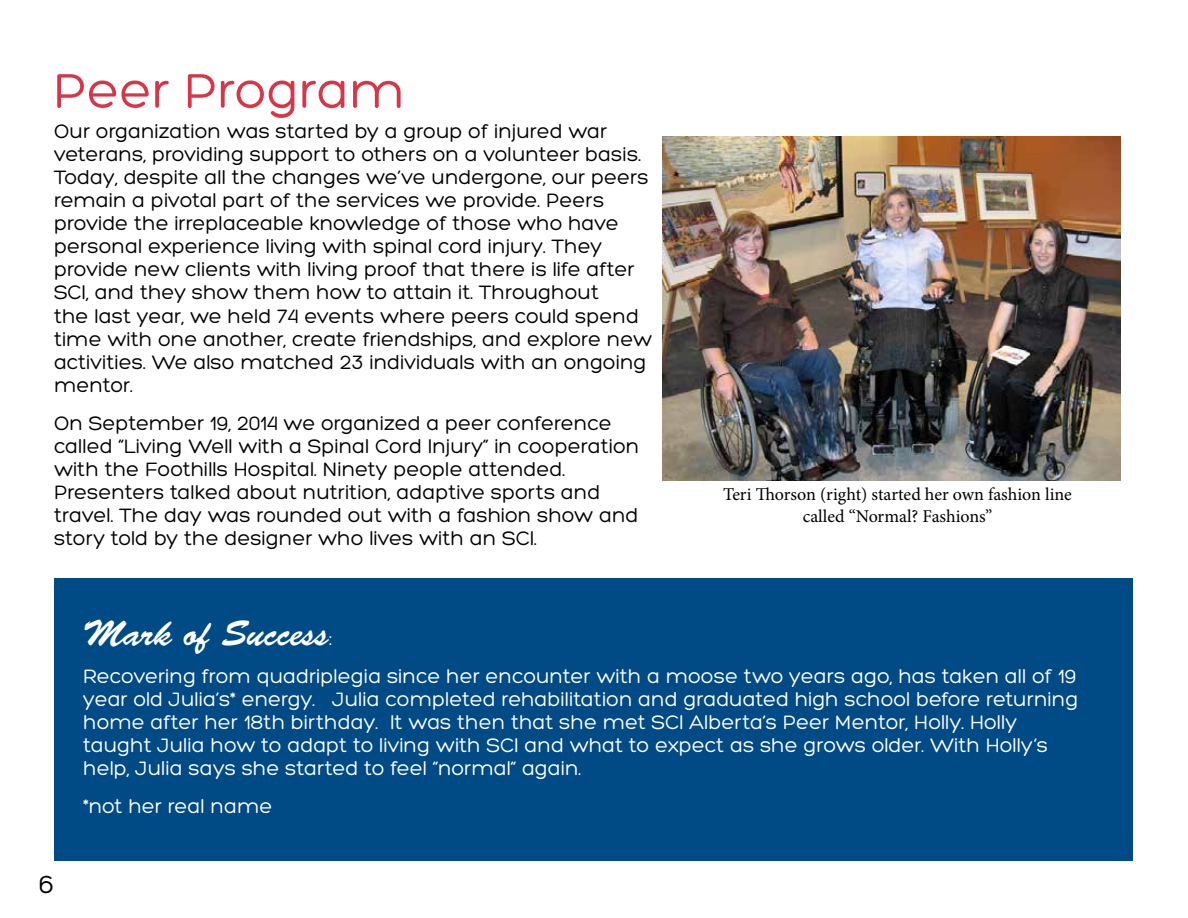
<style>
.page{position:relative;width:1188px;height:918px;background:#fff}
.page>*{position:absolute;margin:0;border:0;box-sizing:border-box;transform-origin:0 0}
.t1{font:52.5px "Hero";color:#d73648}
.t2{font:36px "Brush Script Std";color:#fff}
.t3{font:27px "Hero";color:#000}
.t4{font:21px/23.1px "Hero";color:#000}
.t5{font:21px/23.1px "Hero";color:#fff}
.t6{font:18px/21.6px "Minion Pro";color:#000;text-align:center}
.s1{font-family:"Hero";font-size:21px}
</style>
<div class="page">
<div style="left:54px;top:578px;width:1078px;height:282px;background:#004b85"></div>
<img style="left:663px;top:136px;width:457px;height:344px">
<h1 class="t1" style="left:53px;top:64px;width:353px">Peer Program</h1>
<p class="t4" style="left:54px;top:120px;width:600px">Our organization was started by a group of injured war veterans, providing support to others on a volunteer basis.<br>Today, despite all the changes we’ve undergone, our peers remain a pivotal part of the services we provide. Peers provide the irreplaceable knowledge of those who have personal experience living with spinal cord injury. They provide new clients with living proof that there is life after SCI, and they show them how to attain it. Throughout<br>the last year, we held 74 events where peers could spend time with one another, create friendships, and explore new activities. We also matched 23 individuals with an ongoing mentor.</p>
<p class="t4" style="left:54px;top:412px;width:587px">On September 19, 2014 we organized a peer conference called “Living Well with a Spinal Cord Injury” in cooperation with the Foothills Hospital. Ninety people attended.<br>Presenters talked about nutrition, adaptive sports and travel. The day was rounded out with a fashion show and story told by the designer who lives with an SCI.</p>
<p class="t6" style="left:723px;top:484px;width:350px">Teri Thorson (right) started her own fashion line called “Normal? Fashions”</p>
<p class="t3" style="left:39px;top:870px;width:17px">6</p>
<h2 class="t2" style="left:83px;top:613px;width:251px">Mark of Success<span class="s1">:</span></h2>
<p class="t5" style="left:83px;top:664px;width:997px">Recovering from quadriplegia since her encounter with a moose two years ago, has taken all of 19 year old Julia’s* energy. Julia completed rehabilitation and graduated high school before returning home after her 18th birthday. It was then that she met SCI Alberta’s Peer Mentor, Holly. Holly taught Julia how to adapt to living with SCI and what to expect as she grows older. With Holly’s help, Julia says she started to feel “normal” again.</p>
<p class="t5" style="left:83px;top:795px;width:191px">*not her real name</p>
</div>
